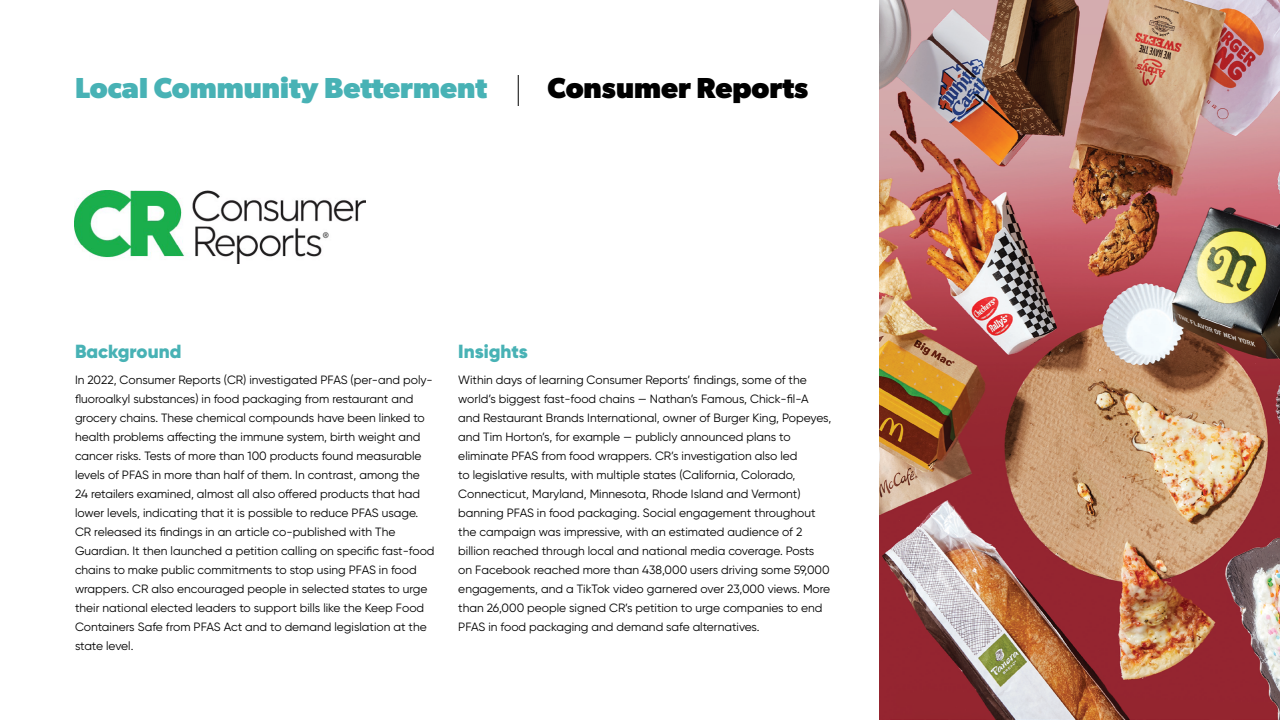
<style>
.page{position:relative;width:1280px;height:720px;background:#fff}
.page>*{position:absolute;margin:0;border:0;box-sizing:border-box;transform-origin:0 0}
.t1{font:700 29px "Gibson";color:#48b2b5}
.t2{font:700 29px "Gibson";color:#000}
.t3{font:900 19px "Gilroy";color:#48b2b5}
.t4{font:12px/19px "Gilroy";color:#000}
</style>
<div class="page">
<hr style="left:518px;top:75px;width:1px;height:31px;background:#000">
<img style="left:880px;top:0;width:400px;height:720px">
<img style="left:75px;top:190px;width:290px;height:74px">
<h1 class="t1" style="left:75px;top:71px;width:414px">Local Community Betterment</h1>
<h1 class="t2" style="left:548px;top:71px;width:262px">Consumer Reports</h1>
<h2 class="t3" style="left:75px;top:339px;width:108px">Background</h2>
<h2 class="t3" style="left:458px;top:339px;width:71px">Insights</h2>
<p class="t4" style="left:75px;top:370px;width:361px">In 2022, Consumer Reports (CR) investigated PFAS (per-and poly&shy;fluoroalkyl substances) in food packaging from restaurant and grocery chains. These chemical compounds have been linked to health problems affecting the immune system, birth weight and cancer risks. Tests of more than 100 products found measurable levels of PFAS in more than half of them. In contrast, among the 24 retailers examined, almost all also offered products that had lower levels, indicating that it is possible to reduce PFAS usage.<br>CR released its findings in an article co-published with The Guardian. It then launched a petition calling on specific fast-food chains to make public commitments to stop using PFAS in food wrappers. CR also encouraged people in selected states to urge their national elected leaders to support bills like the Keep Food Containers Safe from PFAS Act and to demand legislation at the state level.</p>
<p class="t4" style="left:458px;top:370px;width:374px">Within days of learning Consumer Reports’ findings, some of the world’s biggest fast-food chains — Nathan’s Famous, Chick-fil-A and Restaurant Brands International, owner of Burger King, Popeyes, and Tim Horton’s, for example — publicly announced plans to eliminate PFAS from food wrappers. CR’s investigation also led<br>to legislative results, with multiple states (California, Colorado, Connecticut, Maryland, Minnesota, Rhode Island and Vermont) banning PFAS in food packaging. Social engagement throughout the campaign was impressive, with an estimated audience of 2 billion reached through local and national media coverage. Posts on Facebook reached more than 438,000 users driving some 59,000 engagements, and a TikTok video garnered over 23,000 views. More than 26,000 people signed CR’s petition to urge companies to end PFAS in food packaging and demand safe alternatives.</p>
</div>
